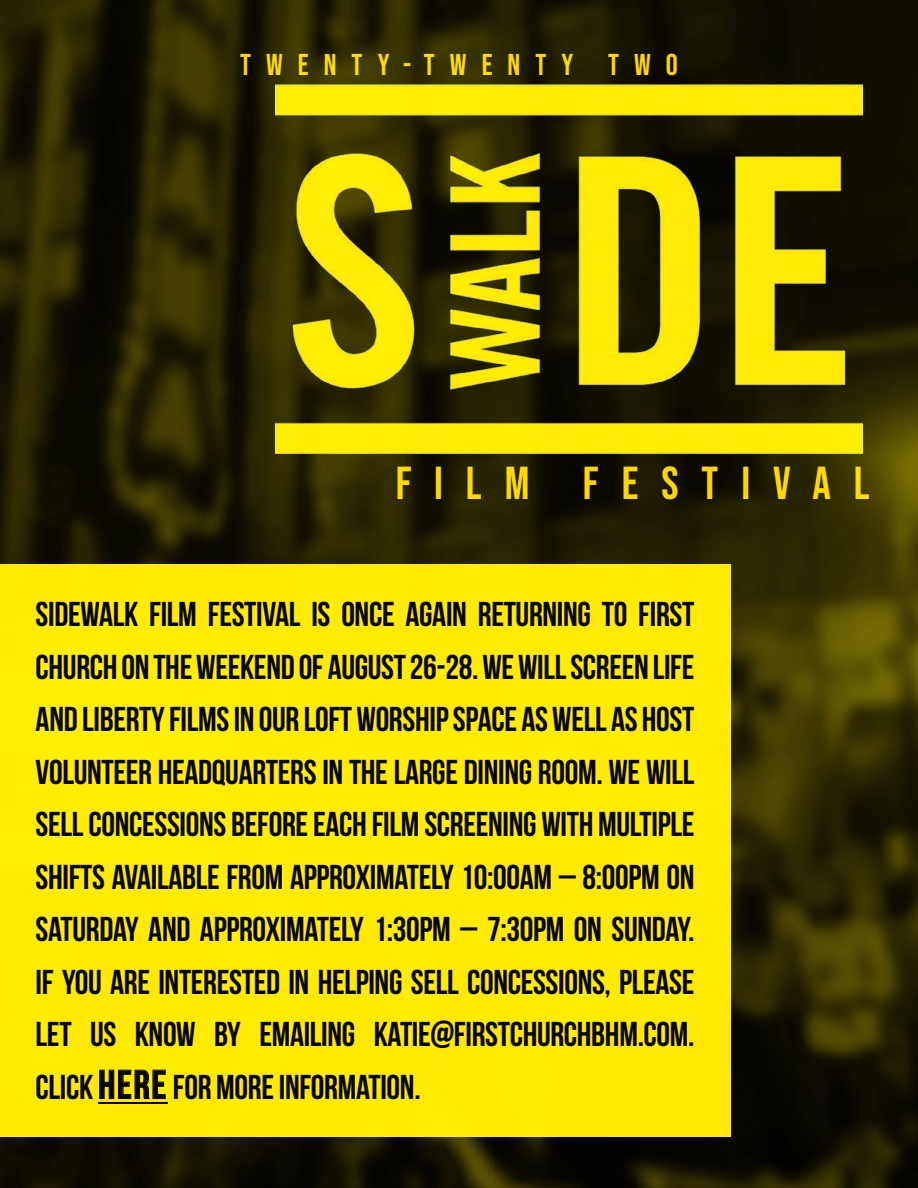
<style>
.page{position:relative;width:918px;height:1188px;background:#fff}
.page>*{position:absolute;margin:0;border:0;box-sizing:border-box;transform-origin:0 0}
.t1{font:46.05px "Bebas Neue";letter-spacing:.5em;color:#ffe903}
.t2{font:700 34.5px/52.5px "Bebas Neue";letter-spacing:-.01em;color:#060501;text-align:justify}
.t3{font:30px "Bebas Neue";letter-spacing:.5em;color:#ffe903}
.s1{font-size:40.5px}
</style>
<div class="page">
<img style="left:0;top:0;width:918px;height:1188px">
<img style="left:276px;top:84px;width:586px;height:370px">
<div style="left:0;top:564px;width:730px;height:573px;background:#ffe904"></div>
<hr style="left:98px;top:1102px;width:70px;height:2px;background:#060501">
<p class="t3" style="left:240px;top:48px;width:439px">TWENTY-TWENTY TWO</p>
<h1 class="t1" style="left:395px;top:457px;width:476px">FILM FESTIVAL</h1>
<p class="t2" style="left:36px;top:587px;width:660px">SIDEWALK FILM FESTIVAL IS ONCE AGAIN RETURNING TO FIRST CHURCH ON THE WEEKEND OF AUGUST 26-28. WE WILL SCREEN LIFE AND LIBERTY FILMS IN OUR LOFT WORSHIP SPACE AS WELL AS HOST VOLUNTEER HEADQUARTERS IN THE LARGE DINING ROOM. WE WILL SELL CONCESSIONS BEFORE EACH FILM SCREENING WITH MULTIPLE SHIFTS AVAILABLE FROM APPROXIMATELY 10:00AM – 8:00PM ON SATURDAY AND APPROXIMATELY 1:30PM – 7:30PM ON SUNDAY.<br>IF YOU ARE INTERESTED IN HELPING SELL CONCESSIONS, PLEASE LET US KNOW BY EMAILING KATIE@FIRSTCHURCHBHM.COM.<br>CLICK <span class="s1">HERE</span> FOR MORE INFORMATION.</p>
</div>
